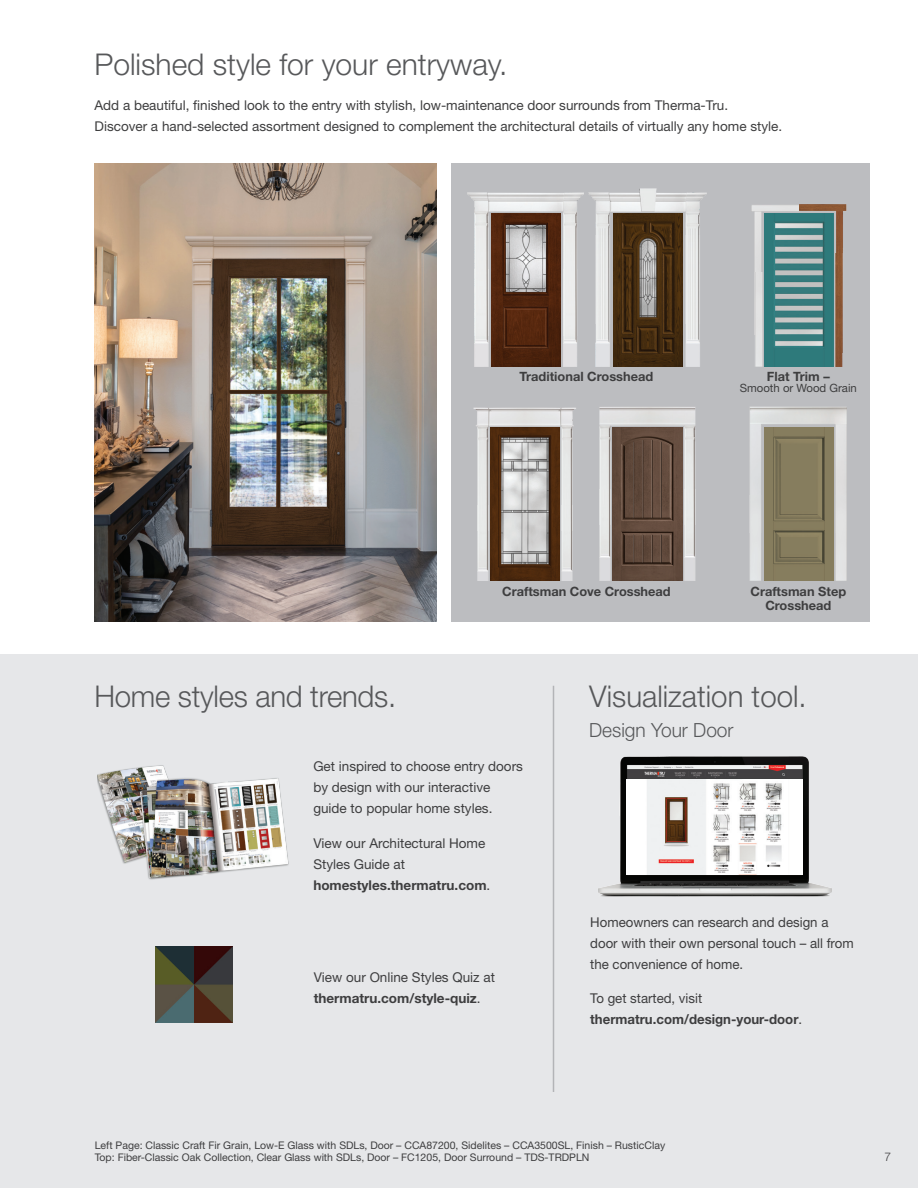
<style>
.page{position:relative;width:918px;height:1188px;background:#fff}
.page>*{position:absolute;margin:0;border:0;box-sizing:border-box;transform-origin:0 0}
.Subhead_12pt___Gray{font:300 30px "Helvetica Neue LT Std";color:#57585a}
.t1{font:300 19.5px "Helvetica Neue LT Std";color:#57585a}
.Body_Text{font:13.5px/21px "Helvetica Neue LT Std";color:#3e3e3f}
.t2{font:700 13.5px/21px "Helvetica Neue LT Std";color:#3e3e3f}
.Subhead_10pt___Gray{font:700 12.75px/14.2px "Helvetica Neue LT Std";color:#3e3e3f;text-align:center}
.t3{font:300 12px "Helvetica Neue LT Std";color:#3e3e3f}
.Subhead_10pt___Gray-2{font:11.4px "Helvetica Neue LT Std";color:#3e3e3f}
._13_IndexPages{font:10.5px/12px "Helvetica Neue LT Std";color:#3e3e3f}
.s1{font-weight:400}
</style>
<div class="page">
<div style="left:0;top:654px;width:918px;height:534px;background:#e6e7e9"></div>
<img style="left:625px;top:756px;width:43px;height:1px">
<img style="left:627px;top:780px;width:175px;height:95px">
<img style="left:98px;top:765px;width:191px;height:115px">
<img style="left:94px;top:163px;width:342px;height:459px">
<div style="left:451px;top:163px;width:419px;height:459px;background:#bcbdc0"></div>
<img style="left:751px;top:205px;width:48px;height:68px">
<img style="left:754px;top:273px;width:9px;height:93px">
<img style="left:764px;top:214px;width:65px;height:152px">
<img style="left:799px;top:204px;width:48px;height:149px">
<img style="left:829px;top:253px;width:18px;height:113px">
<img style="left:749px;top:406px;width:98px;height:89px">
<img style="left:749px;top:495px;width:98px;height:85px">
<img style="left:764px;top:428px;width:69px;height:152px">
<img style="left:599px;top:407px;width:97px;height:82px">
<img style="left:599px;top:489px;width:97px;height:91px">
<img style="left:473px;top:407px;width:103px;height:98px">
<img style="left:477px;top:505px;width:96px;height:75px">
<img style="left:474px;top:335px;width:103px;height:31px">
<img style="left:467px;top:192px;width:117px;height:143px">
<img style="left:589px;top:188px;width:117px;height:47px">
<img style="left:595px;top:235px;width:105px;height:131px">
<img style="left:613px;top:214px;width:70px;height:152px">
<img style="left:491px;top:214px;width:69px;height:152px">
<img style="left:613px;top:428px;width:69px;height:152px">
<img style="left:490px;top:428px;width:70px;height:152px">
<hr style="left:553px;top:686px;width:1px;height:406px;background:#808285">
<img style="left:156px;top:946px;width:76px;height:77px">
<p class="Subhead_12pt___Gray" style="left:94px;top:46px;width:414px">Polished style for your entryway.</p>
<p class="Body_Text" style="left:94px;top:94px;width:689px">Add a beautiful, finished look to the entry with stylish, low-maintenance door surrounds from Therma-Tru.<br>Discover a hand-selected assortment designed to complement the architectural details of virtually any home style.</p>
<p class="Subhead_10pt___Gray" style="left:520px;top:369px;width:135px">Traditional Crosshead</p>
<p class="Subhead_10pt___Gray" style="left:767px;top:369px;width:64px">Flat Trim –</p>
<p class="Subhead_10pt___Gray-2" style="left:740px;top:381px;width:119px">Smooth or Wood Grain</p>
<p class="Subhead_12pt___Gray" style="left:94px;top:678px;width:303px">Home styles and trends.</p>
<p class="Subhead_10pt___Gray" style="left:502px;top:584px;width:170px">Craftsman Cove Crosshead</p>
<p class="Subhead_10pt___Gray" style="left:751px;top:584px;width:97px">Craftsman Step<br>Crosshead</p>
<p class="Subhead_12pt___Gray" style="left:589px;top:678px;width:219px">Visualization tool.</p>
<p class="t1" style="left:589px;top:718px;width:146px">Design Your Door</p>
<p class="Body_Text" style="left:313px;top:756px;width:211px">Get inspired to choose entry doors by design with our interactive guide to popular home styles.</p>
<p class="Body_Text" style="left:313px;top:832px;width:174px">View our Architectural Home<br>Styles Guide at</p>
<p class="t2" style="left:313px;top:874px;width:178px">homestyles.thermatru.com<span class="s1">.</span></p>
<p class="Body_Text" style="left:314px;top:966px;width:183px">View our Online Styles Quiz at</p>
<p class="t2" style="left:314px;top:987px;width:168px">thermatru.com/style-quiz<span class="s1">.</span></p>
<p class="Body_Text" style="left:590px;top:911px;width:265px">Homeowners can research and design a door with their own personal touch – all from the convenience of home.</p>
<p class="t2" style="left:590px;top:988px;width:213px"><span class="s1">To get started, visit </span>thermatru.com/design-your-door<span class="s1">.</span></p>
<p class="_13_IndexPages" style="left:95px;top:1139px;width:572px">Left Page: Classic Craft Fir Grain, Low-E Glass with SDLs, Door – CCA87200, Sidelites – CCA3500SL, Finish – RusticClay<br>Top: Fiber-Classic Oak Collection, Clear Glass with SDLs, Door – FC1205, Door Surround – TDS-TRDPLN</p>
<p class="t3" style="left:884px;top:1149px;width:8px">7</p>
</div>
